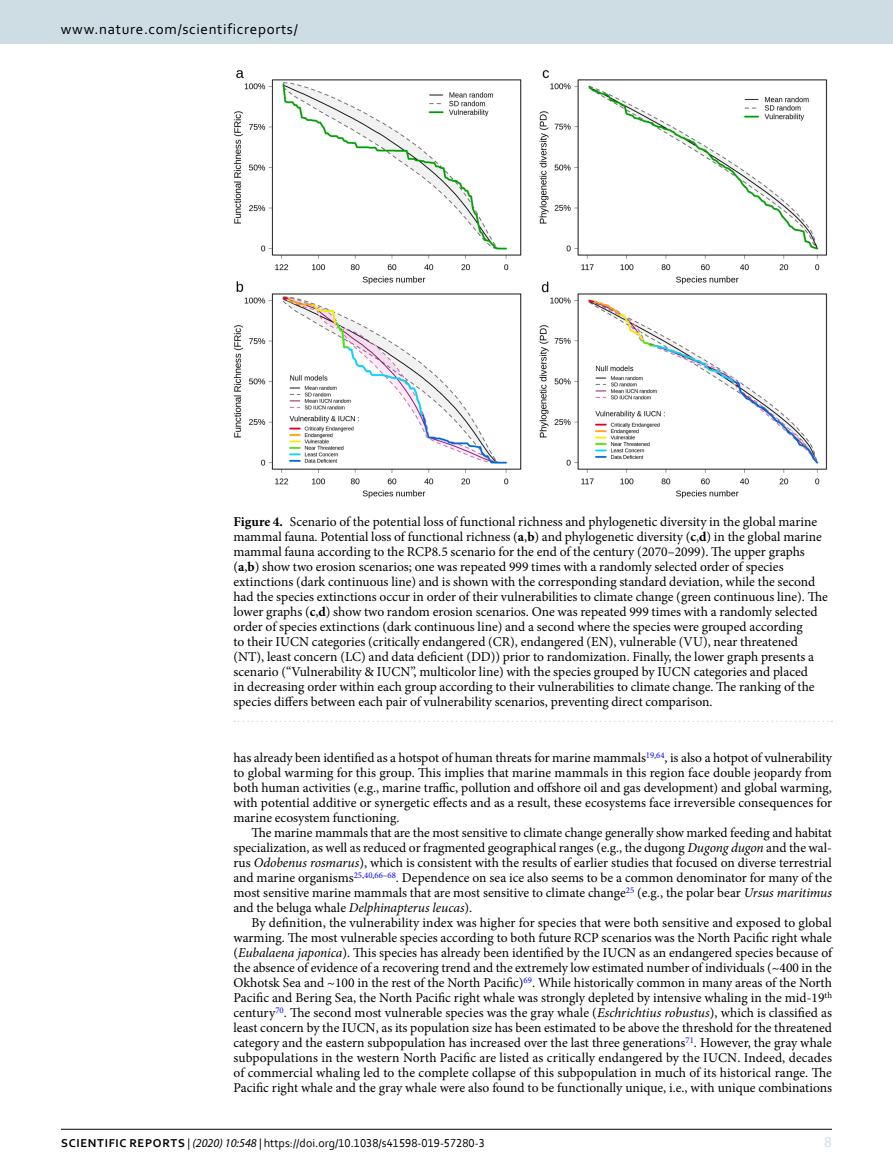
<style>
.page{position:relative;width:893px;height:1174px;background:#fff}
.page>*{position:absolute;margin:0;border:0;box-sizing:border-box;transform-origin:0 0}
.t1{font:15px "Corbel 2";letter-spacing:.045em;color:#000}
.t2{font:15px "Corbel 2";color:#cedde4}
.t3{font:13.5px/15px "Minion Pro";color:#000;text-align:justify}
.t4{font:12px "Corbel";color:#000}
.s1{font-weight:700}
.s2{font-style:italic}
.s3{font-family:"Corbel Bold 2"}
.s4{font-family:"Corbel 2"}
.s5{font-family:"Myriad Pro";font-style:italic}
</style>
<div class="page">
<hr style="left:61px;top:1129px;width:771px;height:1px;background:#000">
<div style="left:0;top:0;width:893px;height:43px;background:#cedde4"></div>
<img style="left:233px;top:70px;width:594px;height:428px">
<svg style="left:234px;top:720px;width:598px;height:2px"></svg>
<p class="t1" style="left:61px;top:19px;width:238px">www.nature.com/scientificreports/</p>
<p class="t3" style="left:233px;top:514px;width:596px;text-align:left"><span class="s1">Figure 4.</span> Scenario of the potential loss of functional richness and phylogenetic diversity in the global marine mammal fauna. Potential loss of functional richness (<span class="s1">a</span>,<span class="s1">b</span>) and phylogenetic diversity (<span class="s1">c</span>,<span class="s1">d</span>) in the global marine mammal fauna according to the RCP8.5 scenario for the end of the century (2070–2099). The upper graphs (<span class="s1">a</span>,<span class="s1">b</span>) show two erosion scenarios; one was repeated 999 times with a randomly selected order of species extinctions (dark continuous line) and is shown with the corresponding standard deviation, while the second had the species extinctions occur in order of their vulnerabilities to climate change (green continuous line). The lower graphs (<span class="s1">c</span>,<span class="s1">d</span>) show two random erosion scenarios. One was repeated 999 times with a randomly selected order of species extinctions (dark continuous line) and a second where the species were grouped according<br>to their IUCN categories (critically endangered (CR), endangered (EN), vulnerable (VU), near threatened (NT), least concern (LC) and data deficient (DD)) prior to randomization. Finally, the lower graph presents a scenario (“Vulnerability &amp; IUCN”, multicolor line) with the species grouped by IUCN categories and placed<br>in decreasing order within each group according to their vulnerabilities to climate change. The ranking of the species differs between each pair of vulnerability scenarios, preventing direct comparison.</p>
<p class="t3" style="left:233px;top:750px;width:600px">has already been identified as a hotspot of human threats for marine mammals<sup>19</sup><sup>,</sup><sup>64</sup>, is also a hotpot of vulnerability to global warming for this group. This implies that marine mammals in this region face double jeopardy from both human activities (e.g., marine traffic, pollution and offshore oil and gas development) and global warming, with potential additive or synergetic effects and as a result, these ecosystems face irreversible consequences for marine ecosystem functioning.</p>
<p class="t3" style="left:233px;top:825px;width:600px;text-indent:18px">The marine mammals that are the most sensitive to climate change generally show marked feeding and habitat specialization, as well as reduced or fragmented geographical ranges (e.g., the dugong <span class="s2">Dugong dugon</span> and the wal&shy;rus <span class="s2">Odobenus rosmarus</span>), which is consistent with the results of earlier studies that focused on diverse terrestrial and marine organisms<sup>25</sup><sup>,</sup><sup>40</sup><sup>,</sup><sup>66</sup><sup>–</sup><sup>68</sup>. Dependence on sea ice also seems to be a common denominator for many of the most sensitive marine mammals that are most sensitive to climate change<sup>25</sup> (e.g., the polar bear <span class="s2">Ursus maritimus </span>and the beluga whale <span class="s2">Delphinapterus leucas</span>).</p>
<p class="t3" style="left:233px;top:915px;width:600px;text-indent:18px">By definition, the vulnerability index was higher for species that were both sensitive and exposed to global warming. The most vulnerable species according to both future RCP scenarios was the North Pacific right whale (<span class="s2">Eubalaena japonica</span>). This species has already been identified by the IUCN as an endangered species because of the absence of evidence of a recovering trend and the extremely low estimated number of individuals (~400 in the Okhotsk Sea and ~100 in the rest of the North Pacific)<sup>69</sup>. While historically common in many areas of the North Pacific and Bering Sea, the North Pacific right whale was strongly depleted by intensive whaling in the mid-19<sup>th </sup>century<sup>70</sup>. The second most vulnerable species was the gray whale (<span class="s2">Eschrichtius robustus</span>), which is classified as least concern by the IUCN, as its population size has been estimated to be above the threshold for the threatened category and the eastern subpopulation has increased over the last three generations<sup>71</sup>. However, the gray whale subpopulations in the western North Pacific are listed as critically endangered by the IUCN. Indeed, decades of commercial whaling led to the complete collapse of this subpopulation in much of its historical range. The Pacific right whale and the gray whale were also found to be functionally unique, i.e., with unique combinations</p>
<p class="t4" style="left:61px;top:1135px;width:425px"><span class="s3">SCIENTIFIC REPORTS</span> <span class="s4">|</span> <span class="s5">(2020) 10:548</span> <span class="s4">|</span> https://doi.org/10.1038/s41598-019-57280-3</p>
<p class="t2" style="left:824px;top:1132px;width:9px">8</p>
</div>
